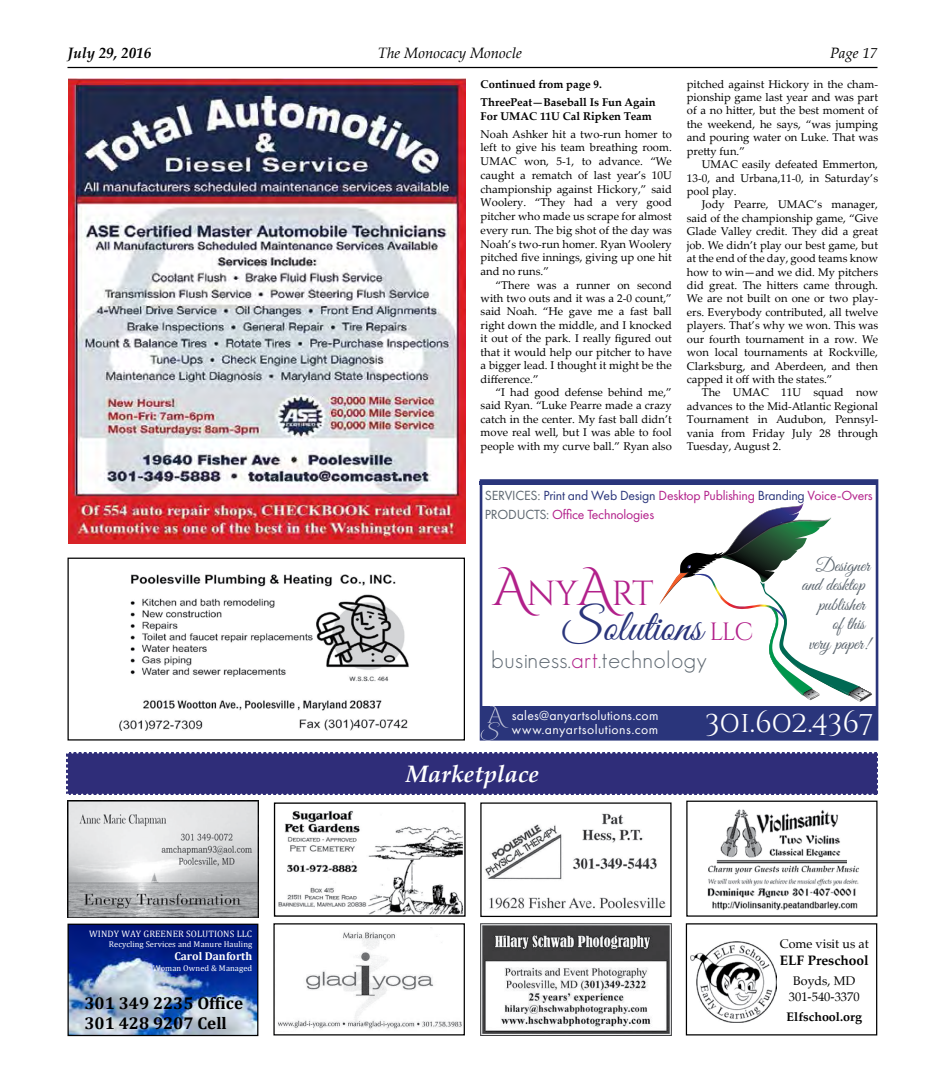
<style>
.page{position:relative;width:945px;height:1080px;background:#fff}
.page>*{position:absolute;margin:0;border:0;box-sizing:border-box;transform-origin:0 0}
.t1{font:45px "Great Vibes";color:#2a357b}
.t2{font:34.75px "Cinzel Decorative";color:#b2208a}
.t3{font:30px "Cinzel Decorative";letter-spacing:-.005em;color:#fff}
.t4{font:300 23.75px "Geosans";letter-spacing:.025em;color:#5d6770}
.t5{font:italic 700 23.75px "Palatino Linotype";color:#fff}
.t6{font:18.75px/19.4px "Great Vibes";color:#5d6770;text-align:right}
.t7{font:700 17.12px/20.1px "Cambria";color:#000}
.t8{font:italic 15px "Palatino Linotype";color:#000}
.t9{font:italic 700 15px "Palatino Linotype";color:#000}
.t10{font:13.75px/18.8px "Futura PT";letter-spacing:-.015em;color:#b2208a}
.t11{font:13.75px/13.8px "Futura PT";letter-spacing:.02em;color:#fff}
.t12{font:700 13.75px "Palatino";color:#000}
.t13{font:12.5px/16.2px "Palatino";color:#000;text-align:center}
.t14{font:700 12.5px "Palatino";color:#000}
.t15{font:700 11.38px "Cambria";color:#fff}
.t16{font:11.25px/13.4px "Palatino Linotype";color:#000;text-align:justify}
.t17{font:700 11.25px/18.8px "Palatino Linotype";color:#000}
.t18{font:9.38px "Cambria";letter-spacing:.01em;color:#fff}
.t19{font:8.5px "Cambria";letter-spacing:.01em;color:#fff}
.s1{color:#5d6770}
.s2{color:#2a357b}
.s3{font-size:49.88px}
.s4{color:#b2208a}
.s5{font-family:"Cinzel Decorative";font-size:25px;color:#b2208a}
</style>
<div class="page">
<hr style="left:68px;top:67px;width:810px;height:1px;background:#000">
<img style="left:68px;top:801px;width:191px;height:116px">
<img style="left:278px;top:931px;width:184px;height:98px">
<img style="left:278px;top:810px;width:185px;height:105px">
<div style="left:274px;top:802px;width:192px;height:115px;border:1px solid #000"></div>
<div style="left:66px;top:752px;width:812px;height:43px;background:#2f2d79"></div>
<div style="left:686px;top:801px;width:192px;height:116px;border:1px solid #000"></div>
<img style="left:707px;top:809px;width:152px;height:102px">
<hr style="left:847px;top:807px;width:3px;height:61px;background:#fff">
<div style="left:480px;top:802px;width:192px;height:115px;border:1px solid #000"></div>
<img style="left:485px;top:813px;width:181px;height:96px">
<img style="left:480px;top:923px;width:192px;height:112px">
<div style="left:686px;top:923px;width:191px;height:113px;border:1px solid #000"></div>
<img style="left:690px;top:942px;width:87px;height:80px">
<img style="left:68px;top:78px;width:397px;height:465px">
<img style="left:70px;top:926px;width:186px;height:108px">
<img style="left:70px;top:928px;width:186px;height:52px">
<img style="left:78px;top:993px;width:174px;height:41px">
<div style="left:68px;top:924px;width:190px;height:112px;border:1px solid #000"></div>
<div style="left:68px;top:558px;width:397px;height:183px;border:1px solid #000"></div>
<img style="left:119px;top:574px;width:290px;height:157px">
<hr style="left:480px;top:481px;width:398px;height:4px;background:#2a357b">
<div style="left:480px;top:706px;width:398px;height:33px;background:#2a357b"></div>
<div style="left:480px;top:479px;width:398px;height:262px;border:3px solid #2a357b"></div>
<svg style="left:659px;top:503px;width:213px;height:199px"></svg>
<svg style="left:481px;top:706px;width:28px;height:35px"></svg>
<h3 class="t9" style="left:68px;top:43px;width:85px">July 29, 2016</h3>
<h3 class="t8" style="left:378px;top:43px;width:146px">The Monocacy Monocle</h3>
<h3 class="t8" style="left:830px;top:43px;width:49px">Page 17</h3>
<p class="t17" style="left:481px;top:74px;width:177px">Continued from page 9.<br>ThreePeat—Baseball Is Fun Again</p>
<p class="t17" style="left:481px;top:106px;width:173px">For UMAC 11U Cal Ripken Team</p>
<p class="t16" style="left:481px;top:126px;width:193px;line-height:13.8px">Noah Ashker hit a two-run homer to left to give his team breathing room.<br>UMAC won, 5-1, to advance. “We caught a rematch of last year’s 10U championship against Hickory,” said Woolery. “They had a very good pitcher who made us scrape for almost every run. The big shot of the day was Noah’s two-run homer. Ryan Woolery pitched five innings, giving up one hit and no runs.”</p>
<p class="t16" style="left:481px;top:278px;width:193px;text-indent:15px">“There was a runner on second with two outs and it was a 2-0 count,” said Noah. “He gave me a fast ball right down the middle, and I knocked it out of the park. I really figured out that it would help our pitcher to have a bigger lead. I thought it might be the difference.”</p>
<p class="t16" style="left:481px;top:385px;width:193px;text-indent:15px">“I had good defense behind me,” said Ryan. “Luke Pearre made a crazy catch in the center. My fast ball didn’t move real well, but I was able to fool people with my curve ball.” Ryan also</p>
<p class="t16" style="left:687px;top:77px;width:193px">pitched against Hickory in the cham&shy;pionship game last year and was part of a no hitter, but the best moment of the weekend, he says, “was jumping and pouring water on Luke. That was pretty fun.”</p>
<p class="t16" style="left:687px;top:157px;width:193px;text-indent:15px">UMAC easily defeated Emmerton, 13-0, and Urbana,11-0, in Saturday’s pool play.</p>
<p class="t16" style="left:687px;top:197px;width:193px;text-indent:15px">Jody Pearre, UMAC’s manager, said of the championship game, “Give Glade Valley credit. They did a great job. We didn’t play our best game, but at the end of the day, good teams know how to win—and we did. My pitchers did great. The hitters came through.<br>We are not built on one or two play&shy;ers. Everybody contributed, all twelve players. That’s why we won. This was our fourth tournament in a row. We won local tournaments at Rockville, Clarksburg, and Aberdeen, and then capped it off with the states.”</p>
<p class="t16" style="left:687px;top:386px;width:193px;text-indent:15px">The UMAC 11U squad now advances to the Mid-Atlantic Regional Tournament in Audubon, Pennsyl&shy;vania from Friday July 28 through Tuesday, August 2.</p>
<p class="t10" style="left:485px;top:486px;width:389px"><span class="s1">SERVICES:</span> <span class="s2">Print and Web Design</span> Desktop Publishing <span class="s2">Branding</span> Voice-Overs<br><span class="s1">PRODUCTS:</span> Office Technologies</p>
<h2 class="t2" style="left:492px;top:573px;width:163px"><span class="s3">A</span>ny<span class="s3">A</span>rt</h2>
<h3 class="t4" style="left:492px;top:647px;width:217px">business.<span class="s4">art</span>.technology</h3>
<h1 class="t1" style="left:562px;top:602px;width:192px">Solutions <span class="s5">llc</span></h1>
<h3 class="t6" style="left:802px;top:557px;width:69px">Designer and desktop publisher<br>of this<br>very paper!</h3>
<p class="t11" style="left:512px;top:708px;width:148px">sales@anyartsolutions.com www.anyartsolutions.com</p>
<h3 class="t3" style="left:705px;top:704px;width:170px">301.602.4367</h3>
<p class="t18" style="left:89px;top:928px;width:165px">WINDY WAY GREENER SOLUTIONS LLC</p>
<p class="t19" style="left:109px;top:939px;width:145px">Recycling Services and Manure Hauling</p>
<p class="t15" style="left:174px;top:948px;width:80px">Carol Danforth</p>
<p class="t19" style="left:153px;top:963px;width:101px">Woman Owned &amp; Managed</p>
<h3 class="t7" style="left:85px;top:993px;width:160px">301 349 2235 Office<br>301 428 9207 Cell</h3>
<h3 class="t5" style="left:406px;top:757px;width:135px">Marketplace</h3>
<p class="t13" style="left:780px;top:936px;width:90px">Come visit us at</p>
<p class="t12" style="left:780px;top:948px;width:90px">ELF Preschool</p>
<p class="t13" style="left:789px;top:972px;width:72px">Boyds, MD<br>301-540-3370</p>
<p class="t14" style="left:787px;top:1006px;width:77px">Elfschool.org</p>
</div>
